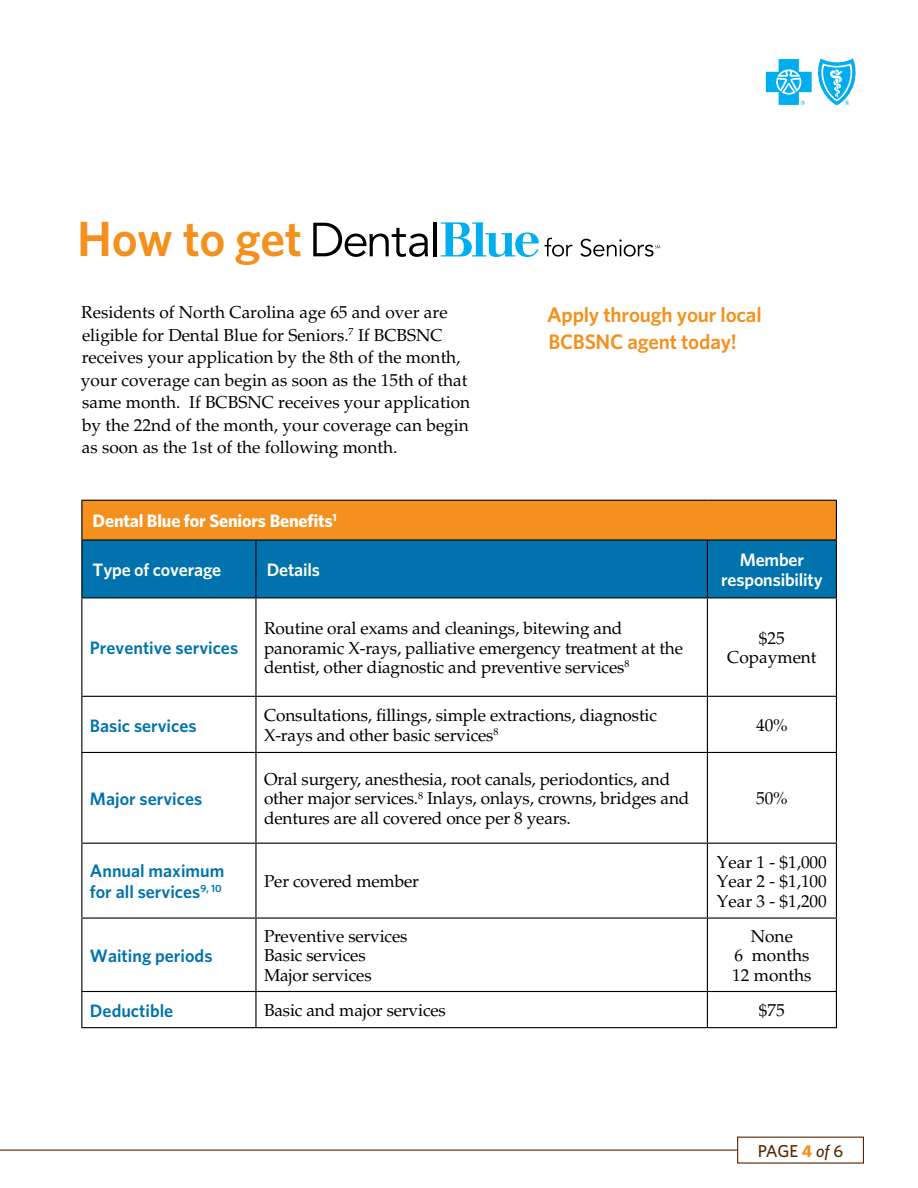
<style>
.page{position:relative;width:918px;height:1188px;background:#fff}
.page>*{position:absolute;margin:0;border:0;box-sizing:border-box;transform-origin:0 0}
.t1{font:600 49.5px "Whitney";letter-spacing:-.01em;color:#f4901d}
.t2{font:600 21px/27px "Whitney";letter-spacing:-.01em;color:#f4901d}
.t3{font:600 18px/21px "Whitney";color:#0073ae}
.t4{font:600 18px/19.5px "Whitney";letter-spacing:-.01em;color:#fff;text-align:center}
.t5{font:700 18px "Whitney";letter-spacing:-.01em;color:#fff}
.t6{font:17.25px/19.5px "Palatino";letter-spacing:-.01em;color:#000}
.t7{font:500 17.25px "Whitney";color:#572700}
.s1{font-weight:700;color:#f4901d}
.s2{font-style:italic}
</style>
<div class="page">
<svg style="left:441px;top:222px;width:98px;height:35px"></svg>
<svg style="left:313px;top:223px;width:115px;height:34px"></svg>
<hr style="left:433px;top:222px;width:3px;height:34px;background:#000">
<div style="left:82px;top:500px;width:754px;height:40px;background:#f4901d"></div>
<div style="left:82px;top:541px;width:754px;height:56px;background:#0073ae"></div>
<svg style="left:82px;top:598px;width:754px;height:429px"></svg>
<hr style="left:81px;top:500px;width:175px;height:1px;background:#000">
<hr style="left:81px;top:501px;width:1px;height:38px;background:#000">
<hr style="left:256px;top:500px;width:451px;height:1px;background:#000">
<hr style="left:707px;top:500px;width:130px;height:1px;background:#000">
<hr style="left:836px;top:501px;width:1px;height:38px;background:#000">
<hr style="left:81px;top:539px;width:175px;height:2px;background:#000">
<hr style="left:81px;top:541px;width:1px;height:56px;background:#000">
<hr style="left:256px;top:539px;width:451px;height:2px;background:#000">
<hr style="left:255px;top:541px;width:2px;height:56px;background:#000">
<hr style="left:707px;top:539px;width:130px;height:2px;background:#000">
<hr style="left:707px;top:541px;width:1px;height:56px;background:#000">
<hr style="left:836px;top:541px;width:1px;height:56px;background:#000">
<hr style="left:81px;top:597px;width:175px;height:1px;background:#000">
<hr style="left:81px;top:598px;width:1px;height:98px;background:#000">
<hr style="left:256px;top:597px;width:451px;height:1px;background:#000">
<hr style="left:255px;top:598px;width:2px;height:98px;background:#000">
<hr style="left:707px;top:597px;width:130px;height:1px;background:#000">
<hr style="left:707px;top:598px;width:1px;height:98px;background:#000">
<hr style="left:836px;top:598px;width:1px;height:98px;background:#000">
<hr style="left:81px;top:696px;width:175px;height:1px;background:#000">
<hr style="left:81px;top:697px;width:1px;height:55px;background:#000">
<hr style="left:256px;top:696px;width:451px;height:1px;background:#000">
<hr style="left:255px;top:697px;width:2px;height:55px;background:#000">
<hr style="left:707px;top:696px;width:130px;height:1px;background:#000">
<hr style="left:707px;top:697px;width:1px;height:55px;background:#000">
<hr style="left:836px;top:697px;width:1px;height:55px;background:#000">
<hr style="left:81px;top:752px;width:175px;height:1px;background:#000">
<hr style="left:81px;top:753px;width:1px;height:90px;background:#000">
<hr style="left:256px;top:752px;width:451px;height:1px;background:#000">
<hr style="left:255px;top:753px;width:2px;height:90px;background:#000">
<hr style="left:707px;top:752px;width:130px;height:1px;background:#000">
<hr style="left:707px;top:753px;width:1px;height:90px;background:#000">
<hr style="left:836px;top:753px;width:1px;height:90px;background:#000">
<hr style="left:81px;top:843px;width:175px;height:1px;background:#000">
<hr style="left:81px;top:844px;width:1px;height:73px;background:#000">
<hr style="left:256px;top:843px;width:451px;height:1px;background:#000">
<hr style="left:255px;top:844px;width:2px;height:73px;background:#000">
<hr style="left:707px;top:843px;width:130px;height:1px;background:#000">
<hr style="left:707px;top:844px;width:1px;height:73px;background:#000">
<hr style="left:836px;top:844px;width:1px;height:73px;background:#000">
<hr style="left:81px;top:917px;width:175px;height:2px;background:#000">
<hr style="left:81px;top:919px;width:1px;height:72px;background:#000">
<hr style="left:256px;top:917px;width:451px;height:2px;background:#000">
<hr style="left:255px;top:919px;width:2px;height:72px;background:#000">
<hr style="left:707px;top:917px;width:130px;height:2px;background:#000">
<hr style="left:707px;top:919px;width:1px;height:72px;background:#000">
<hr style="left:836px;top:919px;width:1px;height:72px;background:#000">
<hr style="left:81px;top:991px;width:175px;height:1px;background:#000">
<hr style="left:81px;top:992px;width:1px;height:35px;background:#000">
<hr style="left:256px;top:991px;width:451px;height:1px;background:#000">
<hr style="left:255px;top:992px;width:2px;height:35px;background:#000">
<hr style="left:707px;top:991px;width:130px;height:1px;background:#000">
<hr style="left:707px;top:992px;width:1px;height:35px;background:#000">
<hr style="left:836px;top:992px;width:1px;height:35px;background:#000">
<hr style="left:81px;top:1027px;width:175px;height:1px;background:#000">
<hr style="left:256px;top:1027px;width:451px;height:1px;background:#000">
<hr style="left:707px;top:1027px;width:130px;height:1px;background:#000">
<svg style="left:545px;top:238px;width:28px;height:19px"></svg>
<svg style="left:580px;top:239px;width:80px;height:18px"></svg>
<hr style="left:0;top:1150px;width:819px;height:1px;background:#572700">
<svg style="left:766px;top:59px;width:90px;height:46px"></svg>
<div style="left:738px;top:1137px;width:125px;height:26px;background:#fff"></div>
<h1 class="t1" style="left:77px;top:209px;width:226px">How to get</h1>
<p class="t6" style="left:81px;top:301px;width:391px;line-height:22.5px">Residents of North Carolina age 65 and over are eligible for Dental Blue for Seniors.<sup>7</sup> If BCBSNC receives your application by the 8th of the month, your coverage can begin as soon as the 15th of that same month. If BCBSNC receives your application by the 22nd of the month, your coverage can begin as soon as the 1st of the following month.</p>
<p class="t2" style="left:547px;top:300px;width:216px">Apply through your local<br>BCBSNC agent today!</p>
<p class="t5" style="left:93px;top:510px;width:246px">Dental Blue for Seniors Benefits<sup>1</sup></p>
<p class="t4" style="left:93px;top:560px;width:130px">Type of coverage</p>
<p class="t4" style="left:267px;top:560px;width:55px">Details</p>
<p class="t4" style="left:721px;top:550px;width:103px">Member responsibility</p>
<p class="t3" style="left:90px;top:637px;width:150px">Preventive services</p>
<p class="t6" style="left:264px;top:619px;width:420px">Routine oral exams and cleanings, bitewing and panoramic X-rays, palliative emergency treatment at the dentist, other diagnostic and preventive services<sup>8</sup></p>
<p class="t6" style="left:727px;top:629px;width:91px;text-align:center">$25<br>Copayment</p>
<p class="t3" style="left:90px;top:714px;width:108px">Basic services</p>
<p class="t6" style="left:264px;top:706px;width:394px">Consultations, fillings, simple extractions, diagnostic<br>X-rays and other basic services<sup>8</sup></p>
<p class="t6" style="left:756px;top:716px;width:33px">40%</p>
<p class="t3" style="left:90px;top:788px;width:114px">Major services</p>
<p class="t6" style="left:264px;top:770px;width:427px">Oral surgery, anesthesia, root canals, periodontics, and other major services.<sup>8</sup> Inlays, onlays, crowns, bridges and dentures are all covered once per 8 years.</p>
<p class="t3" style="left:90px;top:860px;width:136px">Annual maximum for all services<sup>9,</sup> <sup>10</sup></p>
<p class="t6" style="left:264px;top:872px;width:156px">Per covered member</p>
<p class="t6" style="left:756px;top:789px;width:33px">50%</p>
<p class="t6" style="left:717px;top:852px;width:111px;text-align:justify">Year 1 - $1,000<br>Year 2 - $1,100<br>Year 3 - $1,200</p>
<p class="t3" style="left:90px;top:945px;width:124px">Waiting periods</p>
<p class="t6" style="left:264px;top:927px;width:145px">Preventive services<br>Basic services<br>Major services</p>
<p class="t6" style="left:732px;top:927px;width:81px;text-align:center">None<br>6 months<br>12 months</p>
<p class="t3" style="left:90px;top:1000px;width:85px">Deductible</p>
<p class="t6" style="left:264px;top:1001px;width:183px">Basic and major services</p>
<p class="t6" style="left:759px;top:1001px;width:27px">$75</p>
<p class="t7" style="left:758px;top:1141px;width:87px">PAGE <span class="s1">4</span> <span class="s2">of</span> 6</p>
</div>
